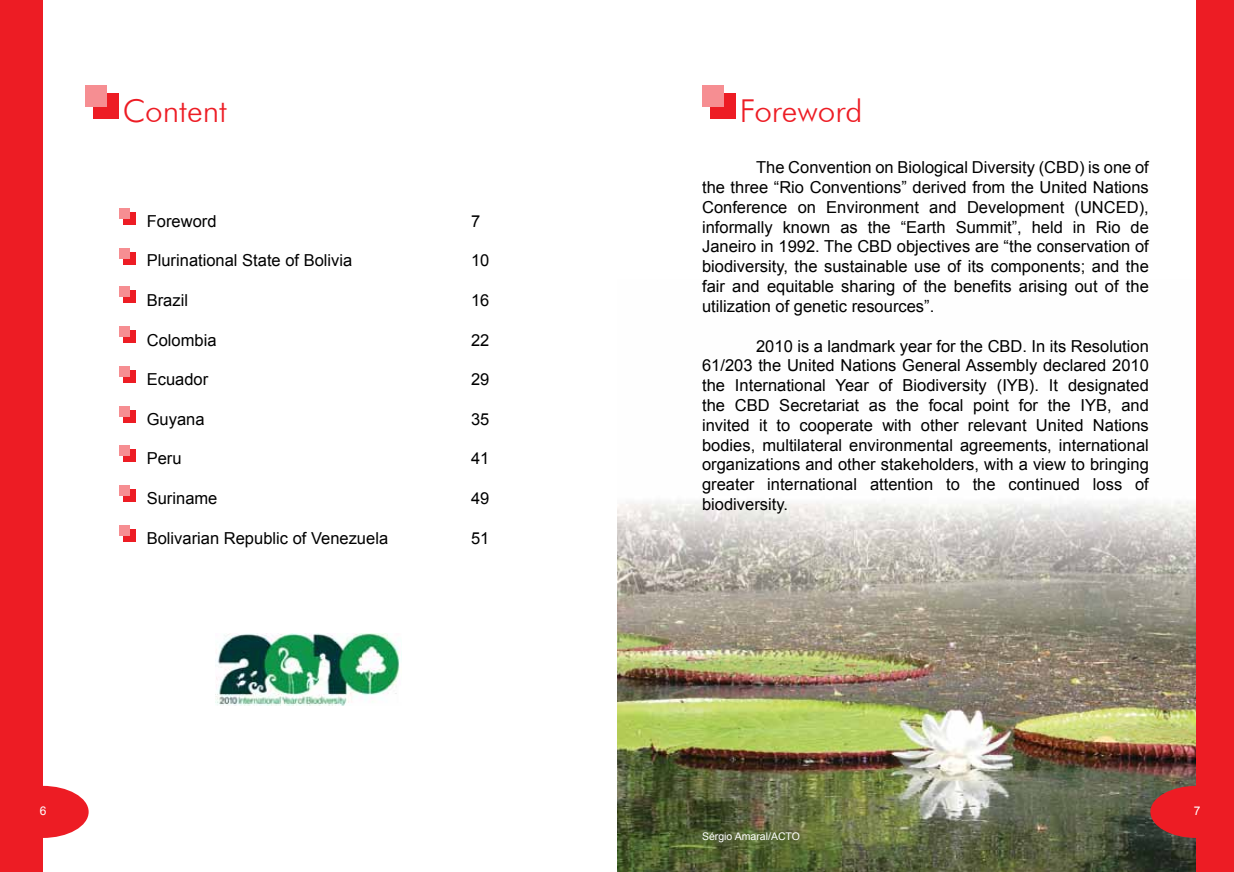
<style>
.page{position:relative;width:1234px;height:872px;background:#fff}
.page>*{position:absolute;margin:0;border:0;box-sizing:border-box;transform-origin:0 0}
.t1{font:300 31.5px "Futura BT";color:#ed1c24}
.t2{font:16.5px/19.8px "Arial";color:#000;text-align:justify}
.t3{font:12px "Arial";color:#fff}
.t4{font:10.5px "Arial";color:#fff}
</style>
<div class="page">
<img style="left:617px;top:501px;width:579px;height:371px">
<svg style="left:43px;top:786px;width:46px;height:52px"></svg>
<div style="left:0;top:0;width:43px;height:872px;background:#ed1c24"></div>
<div style="left:1196px;top:0;width:37px;height:872px;background:#ed1c24"></div>
<svg style="left:1150px;top:786px;width:46px;height:52px;background:#c7282b"></svg>
<div style="left:709px;top:93px;width:26px;height:26px;background:#ed1c24"></div>
<div style="left:702px;top:85px;width:21px;height:21px;background:#f68e92"></div>
<div style="left:93px;top:93px;width:26px;height:26px;background:#ed1c24"></div>
<div style="left:85px;top:85px;width:21px;height:21px;background:#f68e92"></div>
<div style="left:123px;top:212px;width:12px;height:13px;background:#ed1c24"></div>
<div style="left:119px;top:208px;width:10px;height:11px;background:#f68e92"></div>
<div style="left:123px;top:290px;width:12px;height:13px;background:#ed1c24"></div>
<div style="left:119px;top:286px;width:10px;height:11px;background:#f68e92"></div>
<div style="left:123px;top:370px;width:12px;height:13px;background:#ed1c24"></div>
<div style="left:119px;top:366px;width:10px;height:11px;background:#f68e92"></div>
<div style="left:123px;top:449px;width:12px;height:13px;background:#ed1c24"></div>
<div style="left:119px;top:445px;width:10px;height:11px;background:#f68e92"></div>
<div style="left:123px;top:252px;width:12px;height:13px;background:#ed1c24"></div>
<div style="left:119px;top:248px;width:10px;height:10px;background:#f68e92"></div>
<div style="left:123px;top:330px;width:12px;height:13px;background:#ed1c24"></div>
<div style="left:119px;top:326px;width:10px;height:10px;background:#f68e92"></div>
<svg style="left:123px;top:409px;width:12px;height:13px"></svg>
<div style="left:119px;top:406px;width:10px;height:10px;background:#f68e92"></div>
<div style="left:123px;top:489px;width:12px;height:13px;background:#ed1c24"></div>
<div style="left:119px;top:485px;width:10px;height:10px;background:#f68e92"></div>
<div style="left:123px;top:529px;width:12px;height:12px;background:#ed1c24"></div>
<div style="left:119px;top:525px;width:10px;height:10px;background:#f68e92"></div>
<img style="left:215px;top:633px;width:185px;height:72px">
<h1 class="t1" style="left:123px;top:92px;width:106px">Content</h1>
<p class="t2" style="left:147px;top:211px;width:71px">Foreword</p>
<p class="t2" style="left:471px;top:211px;width:11px">7</p>
<p class="t2" style="left:147px;top:251px;width:207px">Plurinational State of Bolivia</p>
<p class="t2" style="left:471px;top:251px;width:20px">10</p>
<p class="t2" style="left:147px;top:290px;width:43px">Brazil</p>
<p class="t2" style="left:471px;top:290px;width:20px">16</p>
<p class="t2" style="left:147px;top:330px;width:71px">Colombia</p>
<p class="t2" style="left:471px;top:330px;width:20px">22</p>
<p class="t2" style="left:147px;top:369px;width:63px">Ecuador</p>
<p class="t2" style="left:471px;top:369px;width:20px">29</p>
<p class="t2" style="left:147px;top:409px;width:59px">Guyana</p>
<p class="t2" style="left:471px;top:409px;width:20px">35</p>
<p class="t2" style="left:147px;top:449px;width:36px">Peru</p>
<p class="t2" style="left:471px;top:449px;width:20px">41</p>
<p class="t2" style="left:147px;top:488px;width:72px">Suriname</p>
<p class="t2" style="left:471px;top:488px;width:20px">49</p>
<p class="t2" style="left:147px;top:528px;width:243px">Bolivarian Republic of Venezuela</p>
<p class="t2" style="left:471px;top:528px;width:20px">51</p>
<h1 class="t1" style="left:739px;top:92px;width:124px">Foreword</h1>
<p class="t2" style="left:702px;top:158px;width:448px;text-indent:54px">The Convention on Biological Diversity (CBD) is one of the three “Rio Conventions” derived from the United Nations Conference on Environment and Development (UNCED), informally known as the “Earth Summit”, held in Rio de Janeiro in 1992. The CBD objectives are “the conservation of biodiversity, the sustainable use of its components; and the fair and equitable sharing of the benefits arising out of the utilization of genetic resources”.</p>
<p class="t2" style="left:702px;top:336px;width:448px;text-indent:54px">2010 is a landmark year for the CBD. In its Resolution 61/203 the United Nations General Assembly declared 2010 the International Year of Biodiversity (IYB). It designated the CBD Secretariat as the focal point for the IYB, and invited it to cooperate with other relevant United Nations bodies, multilateral environmental agreements, international organizations and other stakeholders, with a view to bringing greater international attention to the continued loss of biodiversity.</p>
<p class="t3" style="left:40px;top:803px;width:8px">6</p>
<p class="t3" style="left:1193px;top:803px;width:8px">7</p>
<p class="t4" style="left:702px;top:829px;width:99px">Sérgio Amaral/ACTO</p>
</div>
